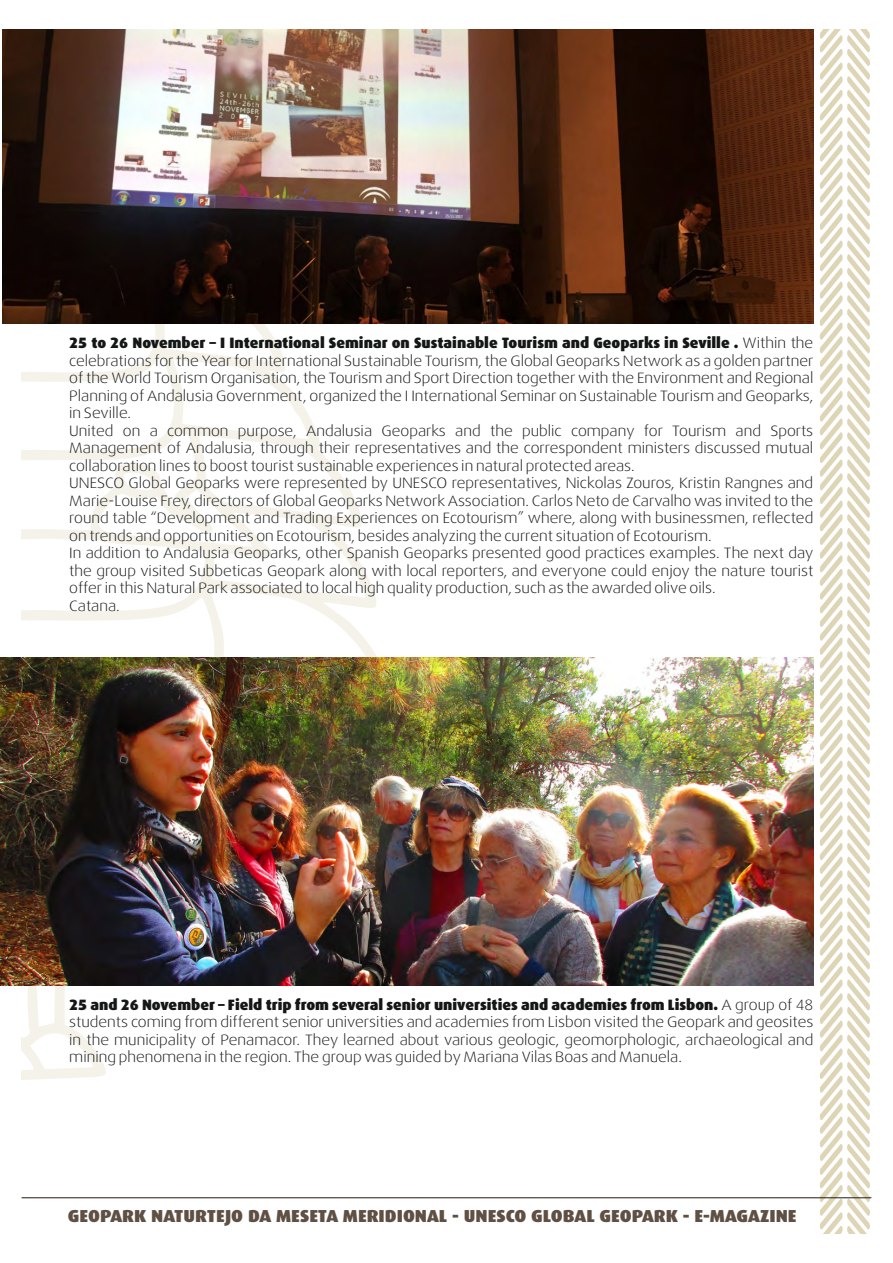
<style>
.page{position:relative;width:893px;height:1263px;background:#fff}
.page>*{position:absolute;margin:0;border:0;box-sizing:border-box;transform-origin:0 0}
.t1{font:900 17.4px "Dax";color:#5e5043;scale:1.06 1}
.t2{font:300 15px/17.5px "Dax Wide";color:#151616}
.t3{font:900 15px "Dax";color:#151616}
.s1{font-family:"Dax Wide";font-weight:300}
</style>
<div class="page">
<svg style="left:22px;top:324px;width:391px;height:756px"></svg>
<svg style="left:820px;top:30px;width:50px;height:1203px"></svg>
<hr style="left:22px;top:1197px;width:849px;height:1px;background:#221a0f">
<img style="left:2px;top:30px;width:811px;height:294px">
<img style="left:0;top:657px;width:813px;height:328px">
<p class="t3" style="left:69px;top:334px;width:746px">25 to 26 November – I International Seminar on Sustainable Tourism and Geoparks in Seville . <span class="s1">Within the</span></p>
<p class="t2" style="left:69px;top:352px;width:746px">celebrations for the Year for International Sustainable Tourism, the Global Geoparks Network as a golden partner of the World Tourism Organisation, the Tourism and Sport Direction together with the Environment and Regional Planning of Andalusia Government, organized the I International Seminar on Sustainable Tourism and Geoparks, in Seville.<br>United on a common purpose, Andalusia Geoparks and the public company for Tourism and Sports Management of Andalusia, through their representatives and the correspondent ministers discussed mutual collaboration lines to boost tourist sustainable experiences in natural protected areas.<br>UNESCO Global Geoparks were represented by UNESCO representatives, Nickolas Zouros, Kristin Rangnes and Marie-Louise Frey, directors of Global Geoparks Network Association. Carlos Neto de Carvalho was invited to the round table “Development and Trading Experiences on Ecotourism” where, along with businessmen, reflected on trends and opportunities on Ecotourism, besides analyzing the current situation of Ecotourism.<br>In addition to Andalusia Geoparks, other Spanish Geoparks presented good practices examples. The next day the group visited Subbeticas Geopark along with local reporters, and everyone could enjoy the nature tourist offer in this Natural Park associated to local high quality production, such as the awarded olive oils.<br>Catana.</p>
<p class="t3" style="left:69px;top:996px;width:745px">25 and 26 November – Field trip from several senior universities and academies from Lisbon. <span class="s1">A group of 48</span></p>
<p class="t2" style="left:69px;top:1013px;width:746px;text-align:justify">students coming from different senior universities and academies from Lisbon visited the Geopark and geosites in the municipality of Penamacor. They learned about various geologic, geomorphologic, archaeological and mining phenomena in the region. The group was guided by Mariana Vilas Boas and Manuela.</p>
<p class="t1" style="left:68px;top:1206px;width:689px">GEOPARK NATURTEJO DA MESETA MERIDIONAL - UNESCO GLOBAL GEOPARK - E-MAGAZINE</p>
</div>
